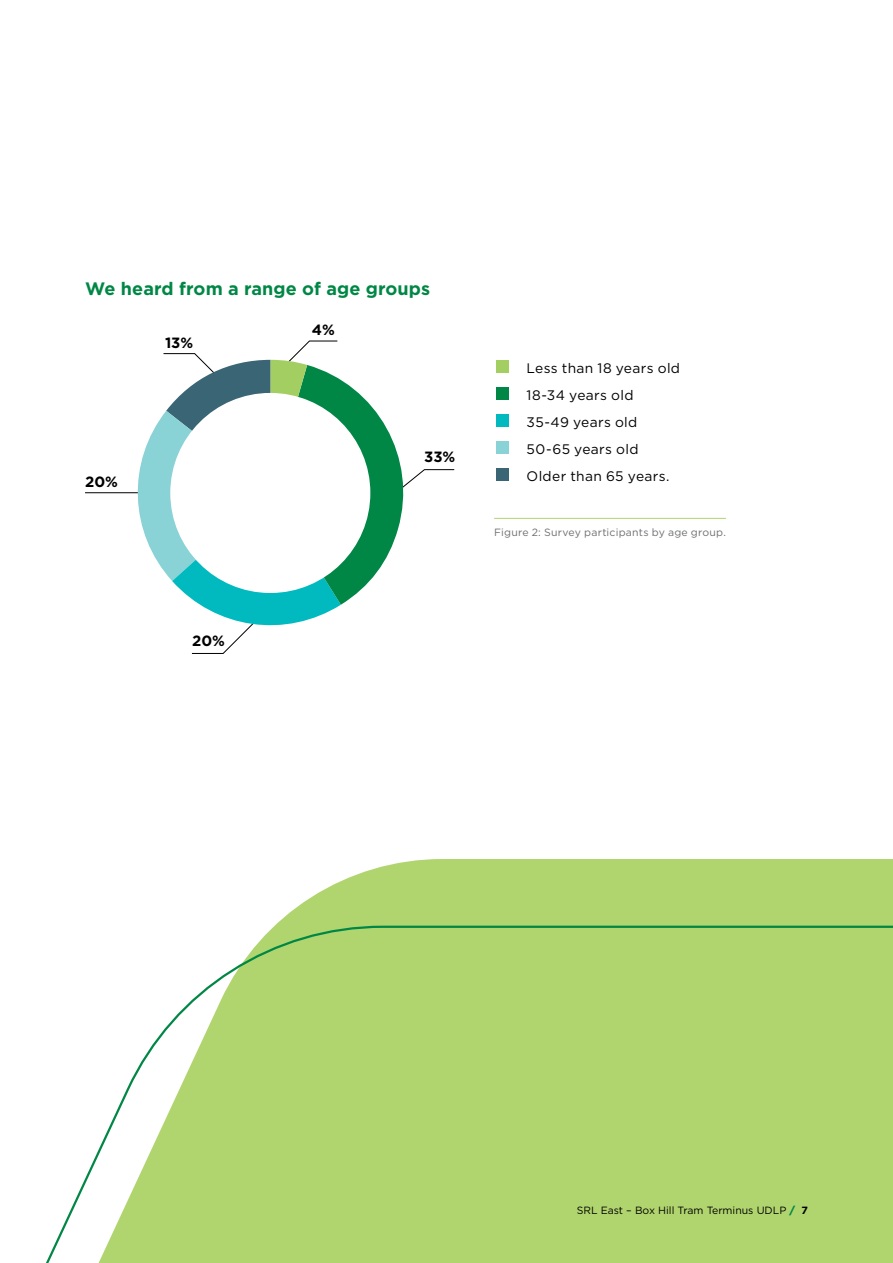
<style>
.page{position:relative;width:893px;height:1263px;background:#fff}
.page>*{position:absolute;margin:0;border:0;box-sizing:border-box;transform-origin:0 0}
.t1{font:700 18px "Gotham";letter-spacing:.005em;color:#008745}
.t2{font:700 14.85px "Gotham";color:#000}
.Body_Copy{font:13.8px "Gotham";letter-spacing:.025em;color:#000}
.Report_Image_caption{font:10.5px "Gotham";letter-spacing:.02em;color:#6d6e71}
.t3{font:10.5px "Gotham";color:#000}
.s1{font-weight:900;color:#008745}
.s2{font-weight:700}
</style>
<div class="page">
<div style="left:496px;top:360px;width:12px;height:13px;background:#a3cf62"></div>
<div style="left:496px;top:387px;width:12px;height:13px;background:#008745"></div>
<div style="left:496px;top:414px;width:12px;height:13px;background:#00bac0"></div>
<div style="left:496px;top:441px;width:12px;height:13px;background:#89d2d6"></div>
<div style="left:496px;top:467px;width:12px;height:13px;background:#3a6574"></div>
<hr style="left:494px;top:518px;width:232px;height:1px;background:#b1d56e">
<hr style="left:85px;top:492px;width:54px;height:1px;background:#000">
<svg style="left:126px;top:340px;width:329px;height:314px"></svg>
<div style="left:170px;top:393px;width:200px;height:200px;background:#fff;border-radius:50%"></div>
<svg style="left:276px;top:859px;width:617px;height:65px;background:#b7d87a"></svg>
<svg style="left:46px;top:924px;width:847px;height:339px"></svg>
<h3 class="t1" style="left:85px;top:277px;width:347px">We heard from a range of age groups</h3>
<p class="t2" style="left:165px;top:333px;width:30px">13%</p>
<p class="t2" style="left:85px;top:471px;width:34px">20%</p>
<p class="t2" style="left:192px;top:631px;width:34px">20%</p>
<p class="t2" style="left:312px;top:320px;width:25px">4%</p>
<p class="t2" style="left:424px;top:447px;width:33px">33%</p>
<p class="Body_Copy" style="left:527px;top:359px;width:155px">Less than 18 years old</p>
<p class="Body_Copy" style="left:527px;top:386px;width:108px">18-34 years old</p>
<p class="Body_Copy" style="left:527px;top:413px;width:112px">35-49 years old</p>
<p class="Body_Copy" style="left:527px;top:440px;width:113px">50-65 years old</p>
<p class="Body_Copy" style="left:527px;top:467px;width:145px">Older than 65 years.</p>
<p class="Report_Image_caption" style="left:494px;top:525px;width:233px">Figure 2: Survey participants by age group.</p>
<p class="t3" style="left:577px;top:1203px;width:233px">SRL East – Box Hill Tram Terminus UDLP <span class="s1">/</span> <span class="s2">7</span></p>
</div>
